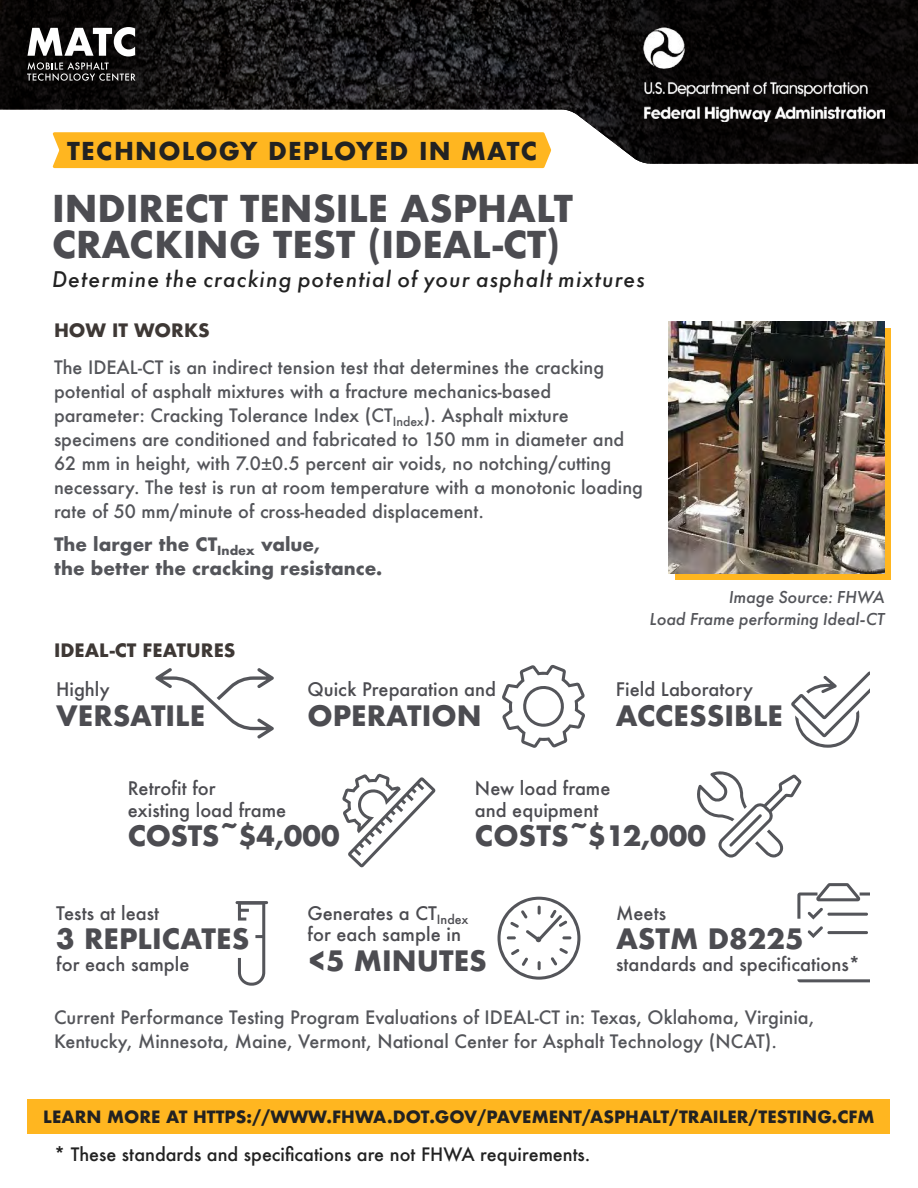
<style>
.page{position:relative;width:918px;height:1188px;background:#fff}
.page>*{position:absolute;margin:0;border:0;box-sizing:border-box;transform-origin:0 0}
.t1{font:700 36px/36px "Futura";color:#4c4c51}
.t2{font:700 27.3px "Futura";color:#4c4c51}
.t3{font:700 24px "Futura";letter-spacing:.05em;color:#222}
.t4{font:italic 500 21px "Futura";letter-spacing:.05em;color:#222}
.t5{font:500 18.15px/21.3px "Futura";color:#4c4c51}
.t6{font:500 18px/24px "Futura";color:#54555a}
.t7{font:700 18px/24px "Futura";color:#54555a}
.t8{font:500 18px "Futura";color:#222}
.t9{font:italic 500 18px "Futura PT";color:#54555a}
.t10{font:700 18px "Futura";color:#3e3835}
.t11{font:700 16.5px "Futura";color:#222}
.t12{font:500 12.45px "Futura";color:#4c4c51}
</style>
<div class="page">
<div style="left:675px;top:328px;width:216px;height:252px;background:#ffb620"></div>
<div style="left:28px;top:1100px;width:862px;height:34px;background:#ffb620"></div>
<hr style="left:52px;top:164px;width:494px;height:4px;background:#ffb620">
<svg style="left:0;top:0;width:918px;height:164px"></svg>
<svg style="left:27px;top:27px;width:108px;height:54px"></svg>
<svg style="left:155px;top:668px;width:119px;height:70px"></svg>
<svg style="left:502px;top:664px;width:83px;height:84px"></svg>
<svg style="left:791px;top:672px;width:79px;height:76px"></svg>
<svg style="left:342px;top:774px;width:93px;height:93px"></svg>
<svg style="left:697px;top:771px;width:105px;height:87px"></svg>
<svg style="left:236px;top:901px;width:32px;height:85px"></svg>
<svg style="left:498px;top:897px;width:82px;height:83px"></svg>
<svg style="left:797px;top:883px;width:73px;height:99px"></svg>
<hr style="left:827px;top:913px;width:41px;height:3px;background:#54555a;border-radius:2px">
<hr style="left:827px;top:931px;width:41px;height:3px;background:#54555a;border-radius:2px">
<img style="left:668px;top:322px;width:216px;height:252px">
<img style="left:644px;top:27px;width:240px;height:95px">
<p class="t3" style="left:67px;top:134px;width:471px">TECHNOLOGY DEPLOYED IN MATC</p>
<p class="t1" style="left:52px;top:190px;width:522px">INDIRECT TENSILE ASPHALT<br>CRACKING TEST (IDEAL-CT)</p>
<p class="t4" style="left:52px;top:264px;width:594px">Determine the cracking potential of your asphalt mixtures</p>
<p class="t10" style="left:54px;top:317px;width:157px">HOW IT WORKS</p>
<p class="t6" style="left:54px;top:355px;width:591px">The IDEAL-CT is an indirect tension test that determines the cracking potential of asphalt mixtures with a fracture mechanics-based parameter: Cracking Tolerance Index (CT<sub>Index</sub>). Asphalt mixture specimens are conditioned and fabricated to 150 mm in diameter and 62 mm in height, with 7.0±0.5 percent air voids, no notching/cutting necessary. The test is run at room temperature with a monotonic loading rate of 50 mm/minute of cross-headed displacement.</p>
<p class="t7" style="left:54px;top:532px;width:330px">The larger the CT<sub>Index</sub> value,<br>the better the cracking resistance.</p>
<p class="t10" style="left:54px;top:638px;width:183px">IDEAL-CT FEATURES</p>
<p class="t9" style="left:729px;top:586px;width:157px">Image Source: FHWA</p>
<p class="t9" style="left:649px;top:608px;width:236px">Load Frame performing Ideal-CT</p>
<p class="t5" style="left:56px;top:678px;width:55px">Highly</p>
<p class="t2" style="left:56px;top:698px;width:151px">VERSATILE</p>
<p class="t5" style="left:307px;top:678px;width:190px">Quick Preparation and</p>
<p class="t2" style="left:307px;top:698px;width:176px">OPERATION</p>
<p class="t5" style="left:616px;top:678px;width:139px">Field Laboratory</p>
<p class="t2" style="left:616px;top:698px;width:169px">ACCESSIBLE</p>
<p class="t5" style="left:128px;top:778px;width:160px">Retrofit for<br>existing load frame</p>
<p class="t2" style="left:128px;top:818px;width:213px">COSTS~$4,000</p>
<p class="t5" style="left:475px;top:778px;width:137px">New load frame and equipment</p>
<p class="t2" style="left:475px;top:818px;width:233px">COSTS~$12,000</p>
<p class="t5" style="left:56px;top:902px;width:104px">Tests at least</p>
<p class="t2" style="left:56px;top:921px;width:195px">3 REPLICATES</p>
<p class="t5" style="left:56px;top:953px;width:135px">for each sample</p>
<p class="t12" style="left:437px;top:911px;width:33px">Index</p>
<p class="t5" style="left:616px;top:902px;width:52px">Meets</p>
<p class="t2" style="left:616px;top:921px;width:189px">ASTM D8225</p>
<p class="t5" style="left:616px;top:953px;width:246px">standards and specifications*</p>
<p class="t5" style="left:307px;top:902px;width:155px">Generates a CT for each sample in</p>
<p class="t2" style="left:307px;top:942px;width:181px">&lt;5 MINUTES</p>
<p class="t6" style="left:54px;top:1005px;width:762px">Current Performance Testing Program Evaluations of IDEAL-CT in: Texas, Oklahoma, Virginia,<br>Kentucky, Minnesota, Maine, Vermont, National Center for Asphalt Technology (NCAT).</p>
<p class="t11" style="left:43px;top:1105px;width:833px">LEARN MORE AT HTTPS://WWW.FHWA.DOT.GOV/PAVEMENT/ASPHALT/TRAILER/TESTING.CFM</p>
<p class="t8" style="left:54px;top:1142px;width:538px">* These standards and specifications are not FHWA requirements.</p>
</div>
